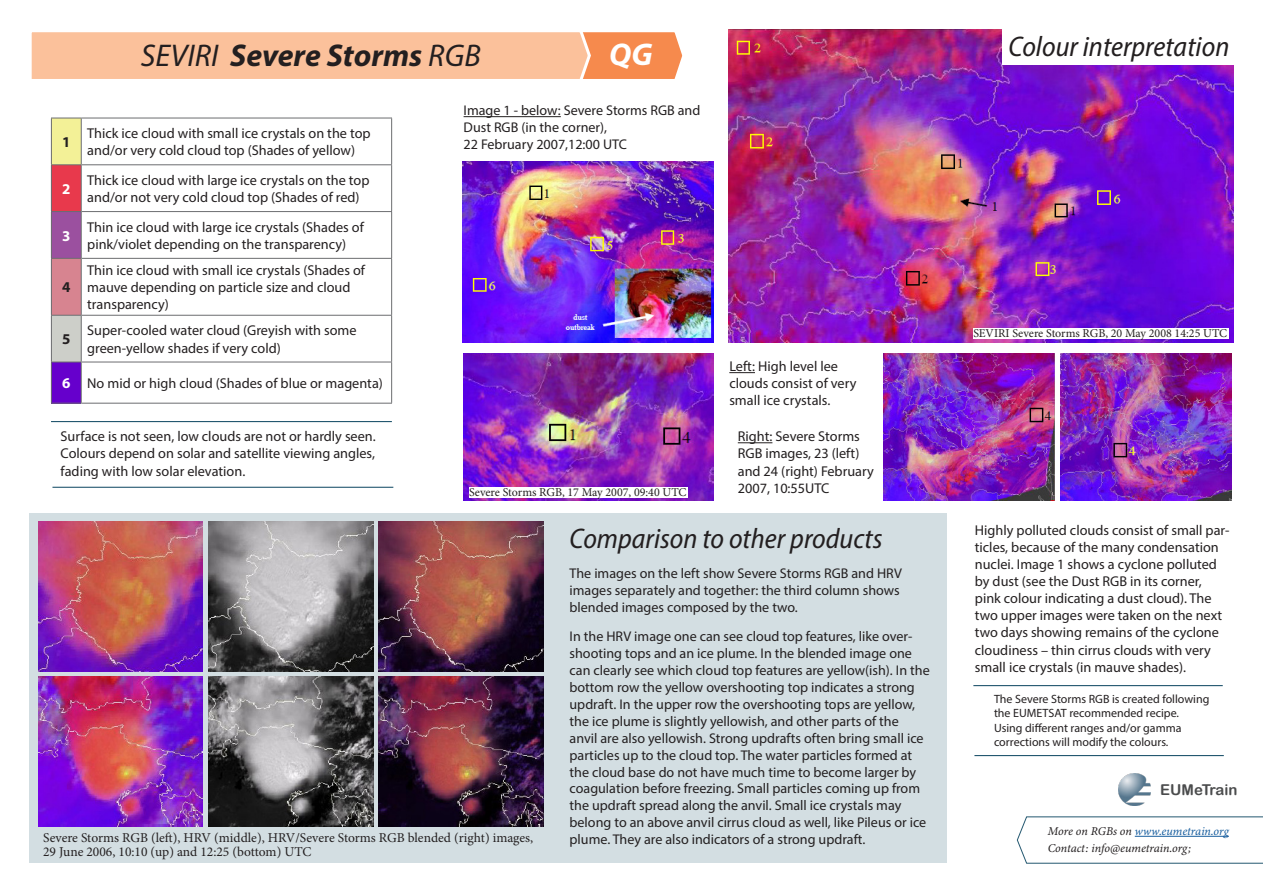
<style>
.page{position:relative;width:1263px;height:893px;background:#fff}
.page>*{position:absolute;margin:0;border:0;box-sizing:border-box;transform-origin:0 0}
.t1{font:italic 700 31.5px "Myriad Pro";color:#231f20}
.t2{font:italic 700 31.5px "Myriad Pro";color:#fff}
.t3{font:italic 28.5px "Myriad Variable Concept";color:#231f20}
.t4{font:15px "Arial Rounded MT Bold";color:#4b4c4d}
.t5{font:700 15px "Myriad Pro";color:#231f20}
.t6{font:700 15px "Myriad Pro";color:#fff}
.t7{font:14.25px/17.1px "Myriad Pro";color:#231f20}
.t8{font:14.1px/17px "Myriad Pro";color:#231f20}
.t9{font:13.5px/13.5px "Minion Pro";color:#231f20}
.t10{font:12px/14.4px "Myriad Pro";color:#231f20}
.t11{font:12px "Minion Pro";color:#231f20}
.t12{font:italic 12px "Minion Variable Concept";color:#175d9e}
.t13{font:italic 12px "Minion Variable Concept";color:#231f20}
.s1{font-family:"Myriad Variable Concept";font-weight:400}
.s2{color:#231f20}
</style>
<div class="page">
<img style="left:728px;top:30px;width:505px;height:313px">
<div style="left:30px;top:513px;width:917px;height:350px;background:#d3dee2"></div>
<div style="left:1002px;top:23px;width:232px;height:42px;background:#fff"></div>
<hr style="left:738px;top:442px;width:34px;height:1px;background:#231f20">
<svg style="left:729px;top:372px;width:26px;height:1px"></svg>
<svg style="left:31px;top:32px;width:652px;height:47px;background:#faba91"></svg>
<div style="left:51px;top:118px;width:30px;height:47px;background:#f3f197"></div>
<svg style="left:82px;top:165px;width:309px;height:238px"></svg>
<div style="left:51px;top:165px;width:30px;height:47px;background:#e8394c"></div>
<div style="left:51px;top:212px;width:30px;height:46px;background:#9b509f"></div>
<div style="left:51px;top:258px;width:30px;height:57px;background:#d78490"></div>
<div style="left:51px;top:315px;width:30px;height:47px;background:#cdcfc9"></div>
<div style="left:51px;top:362px;width:30px;height:41px;background:#60c"></div>
<hr style="left:51px;top:118px;width:30px;height:1px;background:#6c6d70">
<hr style="left:51px;top:118px;width:1px;height:46px;background:#6c6d70">
<hr style="left:81px;top:118px;width:311px;height:1px;background:#6c6d70">
<hr style="left:81px;top:118px;width:1px;height:46px;background:#6c6d70">
<hr style="left:391px;top:118px;width:1px;height:46px;background:#6c6d70">
<hr style="left:51px;top:164px;width:30px;height:1px;background:#6c6d70">
<hr style="left:81px;top:164px;width:311px;height:1px;background:#6c6d70">
<hr style="left:51px;top:165px;width:1px;height:46px;background:#6c6d70">
<hr style="left:81px;top:165px;width:1px;height:46px;background:#6c6d70">
<hr style="left:391px;top:165px;width:1px;height:46px;background:#6c6d70">
<hr style="left:51px;top:211px;width:30px;height:1px;background:#6c6d70">
<hr style="left:51px;top:212px;width:1px;height:46px;background:#6c6d70">
<hr style="left:81px;top:211px;width:311px;height:1px;background:#6c6d70">
<hr style="left:81px;top:212px;width:1px;height:46px;background:#6c6d70">
<hr style="left:391px;top:212px;width:1px;height:46px;background:#6c6d70">
<hr style="left:51px;top:258px;width:30px;height:1px;background:#6c6d70">
<hr style="left:51px;top:259px;width:1px;height:56px;background:#6c6d70">
<hr style="left:81px;top:258px;width:311px;height:1px;background:#6c6d70">
<hr style="left:81px;top:259px;width:1px;height:56px;background:#6c6d70">
<hr style="left:391px;top:259px;width:1px;height:56px;background:#6c6d70">
<hr style="left:51px;top:315px;width:30px;height:1px;background:#6c6d70">
<hr style="left:51px;top:316px;width:1px;height:46px;background:#6c6d70">
<hr style="left:81px;top:315px;width:311px;height:1px;background:#6c6d70">
<hr style="left:81px;top:316px;width:1px;height:46px;background:#6c6d70">
<hr style="left:391px;top:316px;width:1px;height:46px;background:#6c6d70">
<hr style="left:51px;top:362px;width:30px;height:1px;background:#6c6d70">
<hr style="left:51px;top:362px;width:1px;height:41px;background:#6c6d70">
<hr style="left:81px;top:362px;width:311px;height:1px;background:#6c6d70">
<hr style="left:81px;top:362px;width:1px;height:41px;background:#6c6d70">
<hr style="left:391px;top:362px;width:1px;height:41px;background:#6c6d70">
<hr style="left:51px;top:403px;width:30px;height:1px;background:#6c6d70">
<hr style="left:81px;top:403px;width:311px;height:1px;background:#6c6d70">
<img style="left:1119px;top:773px;width:32px;height:33px">
<svg style="left:1016px;top:816px;width:247px;height:48px"></svg>
<hr style="left:1135px;top:836px;width:94px;height:1px;background:#175d9e">
<div style="left:973px;top:329px;width:256px;height:10px;background:#fff"></div>
<img style="left:884px;top:354px;width:170px;height:146px">
<img style="left:1060px;top:354px;width:171px;height:146px">
<img style="left:38px;top:522px;width:165px;height:149px">
<img style="left:208px;top:522px;width:165px;height:149px">
<img style="left:378px;top:522px;width:165px;height:149px">
<img style="left:208px;top:677px;width:165px;height:149px">
<img style="left:378px;top:677px;width:165px;height:149px">
<img style="left:38px;top:677px;width:165px;height:149px">
<img style="left:464px;top:354px;width:249px;height:146px">
<img style="left:463px;top:162px;width:250px;height:181px">
<hr style="left:464px;top:116px;width:97px;height:1px;background:#231f20">
<div style="left:469px;top:487px;width:218px;height:10px;background:#fff"></div>
<hr style="left:974px;top:755px;width:250px;height:1px;background:#245870">
<hr style="left:52px;top:487px;width:341px;height:1px;background:#245870">
<hr style="left:973px;top:685px;width:250px;height:1px;background:#245870">
<hr style="left:51px;top:421px;width:341px;height:1px;background:#245870">
<p class="t1" style="left:141px;top:35px;width:341px"><span class="s1">SEVIRI</span> Severe Storms <span class="s1">RGB</span></p>
<p class="t2" style="left:609px;top:34px;width:45px">QG</p>
<p class="t5" style="left:62px;top:132px;width:10px">1</p>
<p class="t7" style="left:87px;top:125px;width:285px">Thick ice cloud with small ice crystals on the top and/or very cold cloud top (Shades of yellow)</p>
<p class="t6" style="left:62px;top:179px;width:10px">2</p>
<p class="t7" style="left:87px;top:171px;width:284px">Thick ice cloud with large ice crystals on the top and/or not very cold cloud top (Shades of red)</p>
<p class="t6" style="left:62px;top:226px;width:10px">3</p>
<p class="t7" style="left:87px;top:218px;width:278px">Thin ice cloud with large ice crystals (Shades of pink/violet depending on the transparency)</p>
<p class="t5" style="left:62px;top:278px;width:10px">4</p>
<p class="t7" style="left:87px;top:261px;width:279px">Thin ice cloud with small ice crystals (Shades of mauve depending on particle size and cloud transparency)</p>
<p class="t5" style="left:62px;top:329px;width:10px">5</p>
<p class="t7" style="left:87px;top:322px;width:271px">Super-cooled water cloud (Greyish with some green-yellow shades if very cold)</p>
<p class="t6" style="left:62px;top:373px;width:10px">6</p>
<p class="t7" style="left:87px;top:374px;width:297px">No mid or high cloud (Shades of blue or magenta)</p>
<p class="t7" style="left:61px;top:428px;width:317px;text-align:justify">Surface is not seen, low clouds are not or hardly seen.<br>Colours depend on solar and satellite viewing angles, fading with low solar elevation.</p>
<p class="t8" style="left:464px;top:102px;width:238px">Image 1 - below: Severe Storms RGB and<br>Dust RGB (in the corner),<br>22 February 2007,12:00 UTC</p>
<p class="t11" style="left:469px;top:484px;width:219px">Severe Storms RGB, 17 May 2007, 09:40 UTC</p>
<p class="t7" style="left:729px;top:358px;width:129px">Left: High level lee clouds consist of very small ice crystals.</p>
<p class="t7" style="left:738px;top:428px;width:138px">Right: Severe Storms<br>RGB images, 23 (left) and 24 (right) February<br>2007, 10:55UTC</p>
<p class="t3" style="left:569px;top:522px;width:315px">Comparison to other products</p>
<p class="t8" style="left:569px;top:565px;width:334px">The images on the left show Severe Storms RGB and HRV images separately and together: the third column shows blended images composed by the two.</p>
<p class="t9" style="left:43px;top:831px;width:492px">Severe Storms RGB (left), HRV (middle), HRV/Severe Storms RGB blended (right) images,<br>29 June 2006, 10:10 (up) and 12:25 (bottom) UTC</p>
<p class="t8" style="left:569px;top:628px;width:362px">In the HRV image one can see cloud top features, like over&shy;shooting tops and an ice plume. In the blended image one can clearly see which cloud top features are yellow(ish). In the bottom row the yellow overshooting top indicates a strong updraft. In the upper row the overshooting tops are yellow, the ice plume is slightly yellowish, and other parts of the anvil are also yellowish. Strong updrafts often bring small ice particles up to the cloud top. The water particles formed at the cloud base do not have much time to become larger by coagulation before freezing. Small particles coming up from the updraft spread along the anvil. Small ice crystals may belong to an above anvil cirrus cloud as well, like Pileus or ice plume. They are also indicators of a strong updraft.</p>
<p class="t3" style="left:1008px;top:29px;width:222px">Colour interpretation</p>
<p class="t11" style="left:973px;top:326px;width:255px">SEVIRI Severe Storms RGB, 20 May 2008 14:25 UTC</p>
<p class="t7" style="left:975px;top:521px;width:256px">Highly polluted clouds consist of small par&shy;ticles, because of the many condensation nuclei. Image 1 shows a cyclone polluted by dust (see the Dust RGB in its corner, pink colour indicating a dust cloud). The two upper images were taken on the next two days showing remains of the cyclone cloudiness – thin cirrus clouds with very small ice crystals (in mauve shades).</p>
<p class="t10" style="left:994px;top:692px;width:217px">The Severe Storms RGB is created following the EUMETSAT recommended recipe.<br>Using different ranges and/or gamma corrections will modify the colours.</p>
<p class="t4" style="left:1160px;top:781px;width:79px">EUMeTrain</p>
<p class="t12" style="left:1048px;top:823px;width:183px"><span class="s2">More on RGBs on</span> www.eumetrain.org</p>
<p class="t13" style="left:1048px;top:840px;width:145px">Contact: info@eumetrain.org;</p>
</div>
